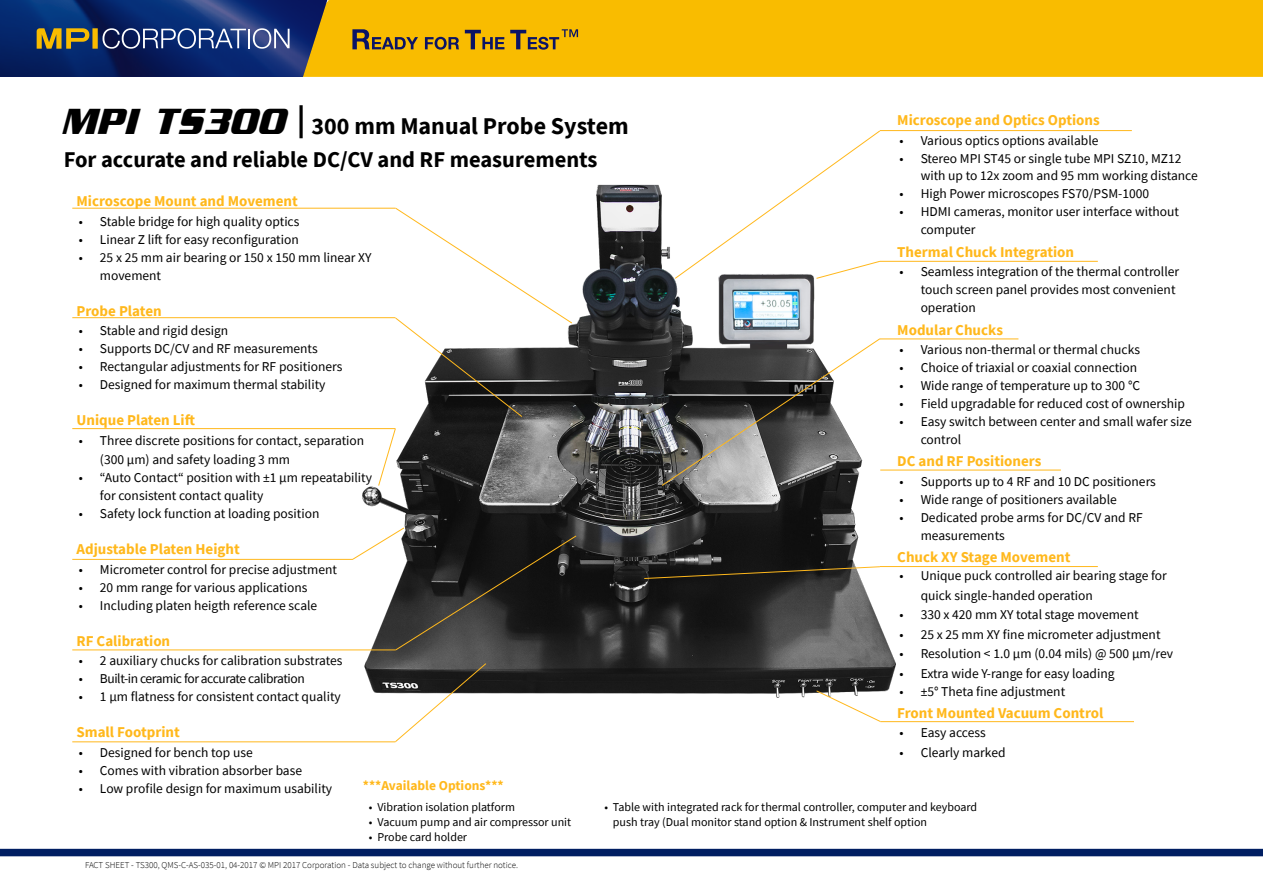
<style>
.page{position:relative;width:1263px;height:893px;background:#fff}
.page>*{position:absolute;margin:0;border:0;box-sizing:border-box;transform-origin:0 0}
.t1{font:700 24px "Source Sans Pro";color:#000}
.t2{font:700 22.5px "Source Sans Pro";color:#000}
.t3{font:700 15px "Source Sans Pro";color:#ffb81c}
.t4{font:13.5px/18px "Source Sans Pro";color:#000}
.t5{font:13.5px "Source Sans Pro";letter-spacing:-.03em;color:#000}
.t6{font:700 13.5px "Source Sans Pro";color:#ffb81c}
.t7{font:12px/15px "Source Sans Pro";color:#000}
.t8{font:300 9px "Source Sans Pro";color:#000}
.s1{font-family:"Enter Sansman";font-style:italic;font-size:36px}
</style>
<div class="page">
<div style="left:327px;top:0;width:936px;height:77px;background:#f9bc00"></div>
<svg style="left:0;top:0;width:327px;height:77px;background:#253a6b"></svg>
<svg style="left:349px;top:29px;width:229px;height:21px;background:#b48b1c"></svg>
<div style="left:0;top:849px;width:1263px;height:7px;background:#001e62"></div>
<img style="left:363px;top:186px;width:532px;height:511px">
<hr style="left:72px;top:208px;width:323px;height:1px;background:#ffb81c">
<hr style="left:72px;top:317px;width:323px;height:1px;background:#ffb81c">
<hr style="left:72px;top:428px;width:323px;height:1px;background:#ffb81c">
<hr style="left:72px;top:559px;width:281px;height:1px;background:#ffb81c">
<hr style="left:72px;top:650px;width:323px;height:1px;background:#ffb81c">
<hr style="left:72px;top:742px;width:323px;height:1px;background:#ffb81c">
<hr style="left:880px;top:130px;width:252px;height:1px;background:#ffb81c">
<hr style="left:880px;top:339px;width:138px;height:1px;background:#ffb81c">
<hr style="left:880px;top:261px;width:218px;height:1px;background:#ffb81c">
<hr style="left:880px;top:470px;width:181px;height:1px;background:#ffb81c">
<hr style="left:880px;top:566px;width:218px;height:1px;background:#ffb81c">
<svg style="left:395px;top:208px;width:177px;height:209px"></svg>
<svg style="left:378px;top:428px;width:18px;height:58px"></svg>
<svg style="left:661px;top:338px;width:219px;height:148px"></svg>
<svg style="left:644px;top:566px;width:236px;height:13px;background:#3f3a2e"></svg>
<svg style="left:816px;top:690px;width:65px;height:32px"></svg>
<svg style="left:395px;top:663px;width:91px;height:79px"></svg>
<svg style="left:675px;top:130px;width:205px;height:149px"></svg>
<hr style="left:880px;top:721px;width:254px;height:1px;background:#ffb81c">
<svg style="left:352px;top:527px;width:224px;height:124px"></svg>
<h1 class="t1" style="left:64px;top:110px;width:566px"><span class="s1">MPI TS300</span> <sup>|</sup> 300 mm Manual Probe System</h1>
<h2 class="t2" style="left:64px;top:145px;width:535px">For accurate and reliable DC/CV and RF measurements</h2>
<p class="t3" style="left:897px;top:110px;width:204px">Microscope and Optics Options</p>
<p class="t4" style="left:899px;top:131px;width:201px">• Various optics options available</p>
<p class="t4" style="left:921px;top:149px;width:279px;text-indent:-21px">• Stereo MPI ST45 or single tube MPI SZ10, MZ12 with up to 12x zoom and 95 mm working distance</p>
<p class="t4" style="left:899px;top:185px;width:251px">• High Power microscopes FS70/PSM-1000</p>
<p class="t4" style="left:921px;top:203px;width:260px;text-indent:-21px">• HDMI cameras, monitor user interface without computer</p>
<p class="t3" style="left:897px;top:242px;width:178px">Thermal Chuck Integration</p>
<p class="t4" style="left:921px;top:263px;width:260px;text-indent:-21px">• Seamless integration of the thermal controller touch screen panel provides most convenient operation</p>
<p class="t3" style="left:897px;top:319px;width:107px">Modular Chucks</p>
<p class="t4" style="left:899px;top:340px;width:242px">• Various non-thermal or thermal chucks</p>
<p class="t4" style="left:899px;top:358px;width:239px">• Choice of triaxial or coaxial connection</p>
<p class="t4" style="left:899px;top:376px;width:242px">• Wide range of temperature up to 300 °C</p>
<p class="t4" style="left:899px;top:394px;width:287px">• Field upgradable for reduced cost of ownership</p>
<p class="t4" style="left:921px;top:412px;width:273px;text-indent:-21px">• Easy switch between center and small wafer size control</p>
<p class="t3" style="left:897px;top:451px;width:146px">DC and RF Positioners</p>
<p class="t4" style="left:899px;top:472px;width:258px">• Supports up to 4 RF and 10 DC positioners</p>
<p class="t4" style="left:899px;top:490px;width:219px">• Wide range of positioners available</p>
<p class="t4" style="left:921px;top:508px;width:224px;text-indent:-21px">• Dedicated probe arms for DC/CV and RF measurements</p>
<p class="t3" style="left:897px;top:547px;width:175px">Chuck XY Stage Movement</p>
<p class="t4" style="left:921px;top:566px;width:248px;line-height:19.5px;text-indent:-21px">• Unique puck controlled air bearing stage for quick single-handed operation</p>
<p class="t4" style="left:899px;top:605px;width:241px">• 330 x 420 mm XY total stage movement</p>
<p class="t4" style="left:899px;top:625px;width:263px">• 25 x 25 mm XY fine micrometer adjustment</p>
<p class="t4" style="left:899px;top:644px;width:275px">• Resolution &lt; 1.0 µm (0.04 mils) @ 500 µm/rev</p>
<p class="t4" style="left:899px;top:664px;width:217px">• Extra wide Y-range for easy loading</p>
<p class="t4" style="left:899px;top:682px;width:167px">• ±5° Theta fine adjustment</p>
<p class="t3" style="left:897px;top:703px;width:208px">Front Mounted Vacuum Control</p>
<p class="t4" style="left:899px;top:724px;width:88px">• Easy access</p>
<p class="t4" style="left:899px;top:743px;width:108px">• Clearly marked</p>
<p class="t3" style="left:77px;top:191px;width:223px">Microscope Mount and Movement</p>
<p class="t4" style="left:79px;top:212px;width:222px">• Stable bridge for high quality optics</p>
<p class="t4" style="left:79px;top:230px;width:222px">• Linear Z lift for easy reconfiguration</p>
<p class="t4" style="left:100px;top:248px;width:273px;text-indent:-21px">• 25 x 25 mm air bearing or 150 x 150 mm linear XY movement</p>
<p class="t3" style="left:77px;top:300px;width:87px">Probe Platen</p>
<p class="t4" style="left:79px;top:322px;width:151px">• Stable and rigid design</p>
<p class="t4" style="left:79px;top:340px;width:241px">• Supports DC/CV and RF measurements</p>
<p class="t4" style="left:79px;top:358px;width:265px">• Rectangular adjustments for RF positioners</p>
<p class="t4" style="left:79px;top:376px;width:248px">• Designed for maximum thermal stability</p>
<p class="t3" style="left:77px;top:410px;width:120px">Unique Platen Lift</p>
<p class="t4" style="left:100px;top:430px;width:266px;line-height:19.5px;text-indent:-21px">• Three discrete positions for contact, separation (300 µm) and safety loading 3 mm</p>
<p class="t4" style="left:100px;top:469px;width:274px;text-indent:-21px">• “Auto Contact“ position with ±1 µm repeatability for consistent contact quality</p>
<p class="t4" style="left:79px;top:505px;width:242px">• Safety lock function at loading position</p>
<p class="t3" style="left:77px;top:539px;width:165px">Adjustable Platen Height</p>
<p class="t4" style="left:79px;top:560px;width:260px">• Micrometer control for precise adjustment</p>
<p class="t4" style="left:79px;top:578px;width:230px">• 20 mm range for various applications</p>
<p class="t4" style="left:79px;top:596px;width:240px">• Including platen heigth reference scale</p>
<p class="t3" style="left:77px;top:630px;width:95px">RF Calibration</p>
<p class="t4" style="left:79px;top:652px;width:265px">• 2 auxiliary chucks for calibration substrates</p>
<p class="t5" style="left:79px;top:670px;width:228px">• Built-in ceramic for accurate calibration</p>
<p class="t4" style="left:79px;top:688px;width:264px">• 1 µm flatness for consistent contact quality</p>
<p class="t3" style="left:77px;top:722px;width:105px">Small Footprint</p>
<p class="t4" style="left:79px;top:743px;width:176px">• Designed for bench top use</p>
<p class="t4" style="left:79px;top:761px;width:225px">• Comes with vibration absorber base</p>
<p class="t4" style="left:79px;top:779px;width:255px">• Low profile design for maximum usability</p>
<p class="t6" style="left:363px;top:776px;width:142px">***Available Options***</p>
<p class="t7" style="left:369px;top:799px;width:148px">• Vibration isolation platform</p>
<p class="t7" style="left:369px;top:814px;width:204px">• Vacuum pump and air compressor unit</p>
<p class="t7" style="left:369px;top:829px;width:100px">• Probe card holder</p>
<p class="t7" style="left:613px;top:799px;width:366px;text-indent:-9px">• Table with integrated rack for thermal controller, computer and keyboard push tray (Dual monitor stand option &amp; Instrument shelf option</p>
<p class="t8" style="left:85px;top:859px;width:434px">FACT SHEET - TS300, QMS-C-AS-035-01, 04-2017 © MPI 2017 Corporation - Data subject to change without further notice.</p>
</div>
